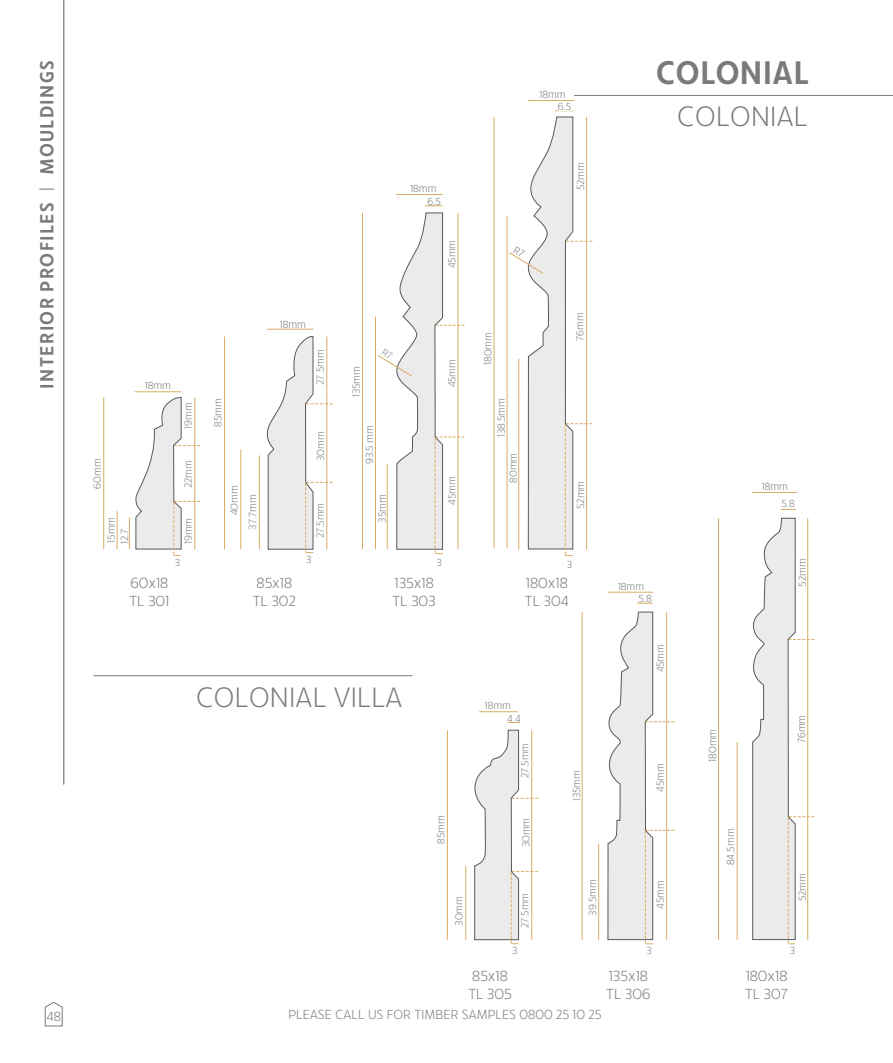
<style>
.page{position:relative;width:893px;height:1063px;background:#fff}
.page>*{position:absolute;margin:0;border:0;box-sizing:border-box;transform-origin:0 0}
.t1{font:600 33.6px "Ruck Sack";letter-spacing:.01em;color:#7a7a7a}
.t2{font:300 28.8px "Ruck Sack";letter-spacing:.01em;color:#7a7a7a}
.t3{font:600 19.5px "Ruck Sack";letter-spacing:.07em;color:#7a7a7c}
.t4{font:300 15px/18px "Ruck Sack";color:#7a7a7a}
.t5{font:300 13.5px "Ruck Sack";letter-spacing:.01em;color:#7a7a7a}
.t6{font:300 10.5px/13.4px "Ruck Sack";color:#7a7a7a}
</style>
<div class="page">
<hr style="left:63px;top:0;width:1px;height:785px;background:#7a7a7c">
<svg style="left:44px;top:1001px;width:19px;height:26px"></svg>
<hr style="left:494px;top:117px;width:1px;height:431px;background:#daab63">
<hr style="left:528px;top:100px;width:46px;height:1px;background:#daab63">
<hr style="left:507px;top:216px;width:1px;height:332px;background:#daab63">
<hr style="left:103px;top:397px;width:1px;height:152px;background:#daab63">
<hr style="left:117px;top:511px;width:1px;height:38px;background:#daab63">
<hr style="left:129px;top:517px;width:1px;height:32px;background:#daab63">
<hr style="left:135px;top:392px;width:46px;height:1px;background:#daab63">
<svg style="left:135px;top:396px;width:65px;height:160px"></svg>
<hr style="left:224px;top:337px;width:1px;height:212px;background:#daab63">
<hr style="left:267px;top:329px;width:46px;height:1px;background:#daab63">
<hr style="left:259px;top:455px;width:1px;height:94px;background:#daab63">
<hr style="left:241px;top:449px;width:1px;height:100px;background:#daab63">
<svg style="left:266px;top:336px;width:67px;height:217px"></svg>
<hr style="left:362px;top:213px;width:1px;height:336px;background:#daab63">
<hr style="left:396px;top:194px;width:47px;height:1px;background:#daab63">
<hr style="left:375px;top:317px;width:1px;height:232px;background:#daab63">
<hr style="left:447px;top:730px;width:1px;height:210px;background:#daab63">
<svg style="left:508px;top:722px;width:12px;height:1px"></svg>
<hr style="left:465px;top:866px;width:1px;height:74px;background:#daab63">
<hr style="left:479px;top:711px;width:39px;height:1px;background:#daab63">
<svg style="left:474px;top:730px;width:64px;height:214px"></svg>
<hr style="left:582px;top:612px;width:1px;height:328px;background:#daab63">
<hr style="left:608px;top:592px;width:45px;height:1px;background:#daab63">
<hr style="left:598px;top:844px;width:1px;height:96px;background:#daab63">
<svg style="left:637px;top:603px;width:16px;height:1px"></svg>
<svg style="left:607px;top:612px;width:67px;height:333px"></svg>
<hr style="left:718px;top:518px;width:1px;height:422px;background:#daab63">
<hr style="left:752px;top:492px;width:45px;height:1px;background:#daab63">
<hr style="left:737px;top:742px;width:1px;height:198px;background:#daab63">
<svg style="left:781px;top:509px;width:15px;height:1px"></svg>
<svg style="left:752px;top:518px;width:62px;height:427px"></svg>
<div style="left:799px;top:873px;width:7px;height:28px;background:#fff"></div>
<div style="left:798px;top:715px;width:7px;height:28px;background:#fff"></div>
<div style="left:799px;top:559px;width:7px;height:28px;background:#fff"></div>
<hr style="left:574px;top:95px;width:319px;height:1px;background:#7a7a7a">
<hr style="left:94px;top:675px;width:318px;height:1px;background:#7a7a7a">
<svg style="left:509px;top:111px;width:83px;height:446px"></svg>
<svg style="left:378px;top:206px;width:86px;height:348px"></svg>
<h3 class="t3" style="left:34px;top:389px;width:329px;rotate:-90deg">INTERIOR PROFILES | MOULDINGS</h3>
<p class="t6" style="left:539px;top:87px;width:28px">18mm</p>
<p class="t6" style="left:90px;top:489px;width:31px;rotate:-90deg">60mm</p>
<p class="t6" style="left:104px;top:544px;width:29px;rotate:-90deg">15mm<br>12.7</p>
<p class="t6" style="left:145px;top:378px;width:28px">18mm</p>
<p class="t6" style="left:181px;top:429px;width:28px;rotate:-90deg">19mm</p>
<p class="t6" style="left:181px;top:488px;width:29px;rotate:-90deg">22mm</p>
<p class="t6" style="left:181px;top:544px;width:28px;rotate:-90deg">19mm</p>
<p class="t6" style="left:175px;top:555px;width:7px">3</p>
<h3 class="t4" style="left:129px;top:573px;width:41px">60x18<br>TL 301</h3>
<p class="t6" style="left:211px;top:427px;width:30px;rotate:-90deg">85mm</p>
<p class="t6" style="left:227px;top:515px;width:31px;rotate:-90deg">40mm</p>
<p class="t6" style="left:245px;top:530px;width:37px;rotate:-90deg">37.7mm</p>
<p class="t6" style="left:280px;top:317px;width:28px">18mm</p>
<p class="t6" style="left:313px;top:385px;width:37px;rotate:-90deg">27.5mm</p>
<p class="t6" style="left:313px;top:461px;width:31px;rotate:-90deg">30mm</p>
<p class="t6" style="left:313px;top:538px;width:37px;rotate:-90deg">27.5mm</p>
<p class="t6" style="left:306px;top:552px;width:7px">3</p>
<h3 class="t4" style="left:253px;top:573px;width:45px">85x18<br>TL 302</h3>
<p class="t6" style="left:410px;top:181px;width:28px">18mm</p>
<p class="t6" style="left:427px;top:194px;width:15px">6.5</p>
<p class="t6" style="left:349px;top:397px;width:32px;rotate:-90deg">135mm</p>
<p class="t6" style="left:362px;top:464px;width:40px;rotate:-90deg">93.5 mm</p>
<p class="t6" style="left:375px;top:523px;width:30px;rotate:-90deg">35mm</p>
<p class="t6" style="left:444px;top:268px;width:30px;rotate:-90deg">45mm</p>
<p class="t6" style="left:444px;top:387px;width:30px;rotate:-90deg">45mm</p>
<p class="t6" style="left:444px;top:505px;width:30px;rotate:-90deg">45mm</p>
<p class="t6" style="left:436px;top:555px;width:7px">3</p>
<h3 class="t4" style="left:392px;top:573px;width:45px">135x18<br>TL 303</h3>
<p class="t6" style="left:558px;top:99px;width:15px">6.5</p>
<p class="t6" style="left:573px;top:190px;width:29px;rotate:-90deg">52mm</p>
<p class="t6" style="left:481px;top:365px;width:34px;rotate:-90deg">180mm</p>
<p class="t6" style="left:494px;top:437px;width:41px;rotate:-90deg">138.5mm</p>
<p class="t6" style="left:506px;top:483px;width:31px;rotate:-90deg">80mm</p>
<p class="t6" style="left:572px;top:341px;width:30px;rotate:-90deg">76mm</p>
<p class="t6" style="left:573px;top:509px;width:29px;rotate:-90deg">52mm</p>
<p class="t6" style="left:567px;top:557px;width:7px">3</p>
<h3 class="t4" style="left:525px;top:573px;width:45px">180x18<br>TL 304</h3>
<h2 class="t2" style="left:196px;top:677px;width:207px">COLONIAL VILLA</h2>
<p class="t6" style="left:485px;top:698px;width:28px">18mm</p>
<p class="t6" style="left:507px;top:711px;width:15px">4.4</p>
<p class="t6" style="left:517px;top:778px;width:37px;rotate:-90deg">27.5mm</p>
<p class="t6" style="left:569px;top:801px;width:32px;rotate:-90deg">135mm</p>
<p class="t6" style="left:434px;top:844px;width:30px;rotate:-90deg">85mm</p>
<p class="t6" style="left:519px;top:847px;width:31px;rotate:-90deg">30mm</p>
<p class="t6" style="left:452px;top:926px;width:31px;rotate:-90deg">30mm</p>
<p class="t6" style="left:517px;top:928px;width:37px;rotate:-90deg">27.5mm</p>
<p class="t6" style="left:512px;top:943px;width:7px">3</p>
<p class="t6" style="left:585px;top:916px;width:38px;rotate:-90deg">39.5mm</p>
<h1 class="t1" style="left:656px;top:50px;width:154px">COLONIAL</h1>
<h2 class="t2" style="left:678px;top:97px;width:132px">COLONIAL</h2>
<p class="t6" style="left:762px;top:479px;width:28px">18mm</p>
<p class="t6" style="left:618px;top:579px;width:28px">18mm</p>
<p class="t6" style="left:639px;top:591px;width:15px">5.8</p>
<p class="t6" style="left:653px;top:672px;width:30px;rotate:-90deg">45mm</p>
<p class="t6" style="left:653px;top:792px;width:30px;rotate:-90deg">45mm</p>
<p class="t6" style="left:653px;top:909px;width:30px;rotate:-90deg">45mm</p>
<p class="t6" style="left:647px;top:943px;width:7px">3</p>
<p class="t6" style="left:705px;top:762px;width:34px;rotate:-90deg">180mm</p>
<p class="t6" style="left:723px;top:865px;width:38px;rotate:-90deg">84.5mm</p>
<p class="t6" style="left:782px;top:497px;width:15px">5.8</p>
<p class="t6" style="left:795px;top:587px;width:29px;rotate:-90deg">52mm</p>
<p class="t6" style="left:794px;top:743px;width:30px;rotate:-90deg">76mm</p>
<p class="t6" style="left:795px;top:901px;width:29px;rotate:-90deg">52mm</p>
<p class="t6" style="left:790px;top:943px;width:7px">3</p>
<h3 class="t4" style="left:468px;top:966px;width:45px">85x18<br>TL 305</h3>
<h3 class="t4" style="left:606px;top:966px;width:46px">135x18<br>TL 306</h3>
<h3 class="t4" style="left:745px;top:966px;width:45px">180x18<br>TL 307</h3>
<p class="t5" style="left:46px;top:1007px;width:16px">48</p>
<p class="t5" style="left:288px;top:1005px;width:315px">PLEASE CALL US FOR TIMBER SAMPLES 0800 25 10 25</p>
</div>
